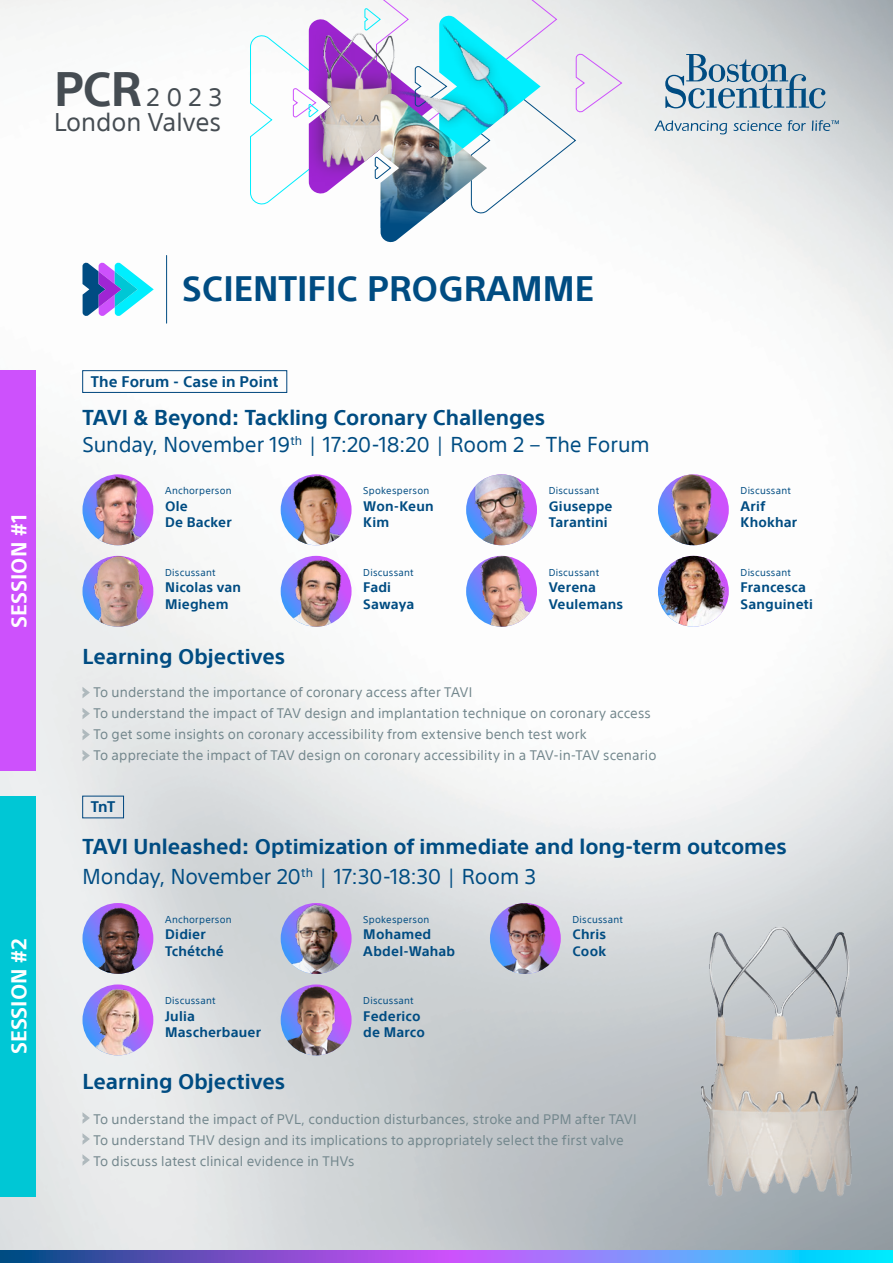
<style>
.page{position:relative;width:893px;height:1263px;background:#fff}
.page>*{position:absolute;margin:0;border:0;box-sizing:border-box;transform-origin:0 0}
.t1{font:700 34.5px "SST";color:#004c82}
.t2{font:24.9px/25px "SST";color:#454c52}
.t3{font:700 21px/30px "SST";color:#004c82}
.t4{font:21px/27px "SST";letter-spacing:-.005em;color:#004c82}
.t5{font:700 21px "SST";letter-spacing:.005em;color:#fff}
.t6{font:700 15px "SST";letter-spacing:.01em;color:#004c82}
.t7{font:13.5px/21px "SST";letter-spacing:.01em;color:#72868c}
.t8{font:700 13.5px/16.5px "SST";letter-spacing:.015em;color:#004c82}
.t9{font:9.75px "SST";letter-spacing:.025em;color:#004c82}
.s1{font-weight:700;font-size:47.25px}
.s2{font-weight:700}
.s3{font-weight:400}
</style>
<div class="page">
<img style="left:0;top:0;width:893px;height:1250px">
<svg style="left:665px;top:54px;width:160px;height:54px;background:#9fb5c4"></svg>
<svg style="left:654px;top:121px;width:73px;height:13px"></svg>
<svg style="left:733px;top:121px;width:49px;height:10px"></svg>
<svg style="left:788px;top:120px;width:18px;height:11px"></svg>
<svg style="left:812px;top:120px;width:27px;height:11px"></svg>
<svg style="left:250px;top:0;width:372px;height:244px"></svg>
<svg style="left:0;top:1250px;width:893px;height:13px;background:#6876de"></svg>
<svg style="left:82px;top:262px;width:72px;height:55px"></svg>
<hr style="left:166px;top:255px;width:1px;height:68px;background:#004c82">
<div style="left:0;top:370px;width:36px;height:401px;background:#cd51fc"></div>
<div style="left:0;top:796px;width:36px;height:401px;background:#00c7d5"></div>
<img style="left:82px;top:474px;width:71px;height:71px;border-radius:35px">
<img style="left:82px;top:906px;width:71px;height:68px">
<img style="left:82px;top:556px;width:71px;height:71px;border-radius:35px">
<img style="left:84px;top:984px;width:69px;height:71px">
<svg style="left:466px;top:474px;width:71px;height:71px"></svg>
<img style="left:472px;top:474px;width:61px;height:71px">
<img style="left:490px;top:903px;width:71px;height:71px;border-radius:35px">
<img style="left:466px;top:556px;width:71px;height:71px;border-radius:35px">
<img style="left:281px;top:474px;width:71px;height:71px;border-radius:35px">
<img style="left:281px;top:903px;width:71px;height:71px;border-radius:35px">
<svg style="left:281px;top:556px;width:71px;height:71px"></svg>
<img style="left:291px;top:557px;width:53px;height:70px">
<img style="left:281px;top:984px;width:71px;height:71px;border-radius:35px">
<img style="left:658px;top:474px;width:71px;height:71px;border-radius:35px">
<img style="left:658px;top:556px;width:71px;height:71px;border-radius:35px">
<svg style="left:82px;top:687px;width:8px;height:11px"></svg>
<svg style="left:82px;top:708px;width:8px;height:11px"></svg>
<svg style="left:82px;top:729px;width:8px;height:11px"></svg>
<svg style="left:82px;top:750px;width:8px;height:11px"></svg>
<svg style="left:82px;top:1112px;width:8px;height:12px"></svg>
<svg style="left:82px;top:1133px;width:8px;height:12px"></svg>
<svg style="left:82px;top:1154px;width:8px;height:12px"></svg>
<img style="left:692px;top:913px;width:175px;height:307px">
<div style="left:82px;top:370px;width:205px;height:23px;border:1px solid #00467e"></div>
<div style="left:82px;top:796px;width:42px;height:22px;border:1px solid #00467e"></div>
<h2 class="t2" style="left:54px;top:84px;width:169px"><span class="s1">PCR</span>2023<br>London Valves</h2>
<h3 class="t5" style="left:6px;top:628px;width:115px;rotate:-90deg">SESSION #1</h3>
<h3 class="t5" style="left:6px;top:1054px;width:117px;rotate:-90deg">SESSION #2</h3>
<h1 class="t1" style="left:182px;top:269px;width:413px">SCIENTIFIC PROGRAMME</h1>
<p class="t6" style="left:91px;top:373px;width:189px">The Forum - Case in Point</p>
<h3 class="t4" style="left:82px;top:404px;width:569px"><span class="s2">TAVI &amp; Beyond: Tackling Coronary Challenges<br></span>Sunday, November 19<sup>th</sup> | 17:20-18:20 | Room 2 – The Forum</h3>
<p class="t9" style="left:165px;top:485px;width:68px">Anchorperson</p>
<p class="t8" style="left:165px;top:498px;width:68px">Ole<br>De Backer</p>
<p class="t9" style="left:165px;top:566px;width:52px">Discussant</p>
<p class="t8" style="left:165px;top:579px;width:77px">Nicolas van<br>Mieghem</p>
<h3 class="t3" style="left:82px;top:641px;width:204px">Learning Objectives</h3>
<p class="t9" style="left:363px;top:485px;width:67px">Spokesperson</p>
<p class="t8" style="left:363px;top:498px;width:72px">Won-Keun<br>Kim</p>
<p class="t9" style="left:363px;top:566px;width:52px">Discussant</p>
<p class="t8" style="left:363px;top:579px;width:53px">Fadi<br>Sawaya</p>
<p class="t9" style="left:549px;top:485px;width:52px">Discussant</p>
<p class="t8" style="left:549px;top:498px;width:65px">Giuseppe<br>Tarantini</p>
<p class="t9" style="left:549px;top:566px;width:52px">Discussant</p>
<p class="t8" style="left:549px;top:579px;width:76px">Verena<br>Veulemans</p>
<p class="t7" style="left:93px;top:681px;width:565px">To understand the importance of coronary access after TAVI<br>To understand the impact of TAV design and implantation technique on coronary access To get some insights on coronary accessibility from extensive bench test work<br>To appreciate the impact of TAV design on coronary accessibility in a TAV-in-TAV scenario</p>
<p class="t9" style="left:741px;top:485px;width:52px">Discussant</p>
<p class="t8" style="left:741px;top:498px;width:58px">Arif<br>Khokhar</p>
<p class="t9" style="left:741px;top:566px;width:52px">Discussant</p>
<p class="t8" style="left:741px;top:579px;width:74px">Francesca<br>Sanguineti</p>
<p class="t6" style="left:91px;top:798px;width:26px">TnT</p>
<h3 class="t3" style="left:82px;top:831px;width:706px">TAVI Unleashed: Optimization of immediate and long-term outcomes<br><span class="s3">Monday, November 20</span><sup>th</sup> <span class="s3">| 17:30-18:30 | Room 3</span></h3>
<p class="t9" style="left:165px;top:914px;width:68px">Anchorperson</p>
<p class="t8" style="left:165px;top:926px;width:60px">Didier<br>Tchétché</p>
<p class="t9" style="left:165px;top:995px;width:52px">Discussant</p>
<p class="t8" style="left:165px;top:1008px;width:97px">Julia<br>Mascherbauer</p>
<h3 class="t3" style="left:82px;top:1067px;width:204px">Learning Objectives</h3>
<p class="t9" style="left:363px;top:914px;width:67px">Spokesperson</p>
<p class="t8" style="left:363px;top:926px;width:93px">Mohamed<br>Abdel-Wahab</p>
<p class="t9" style="left:363px;top:995px;width:52px">Discussant</p>
<p class="t8" style="left:363px;top:1008px;width:63px">Federico de Marco</p>
<p class="t9" style="left:573px;top:914px;width:52px">Discussant</p>
<p class="t8" style="left:573px;top:926px;width:35px">Chris<br>Cook</p>
<p class="t7" style="left:93px;top:1108px;width:545px">To understand the impact of PVL, conduction disturbances, stroke and PPM after TAVI<br>To understand THV design and its implications to appropriately select the first valve<br>To discuss latest clinical evidence in THVs</p>
</div>
